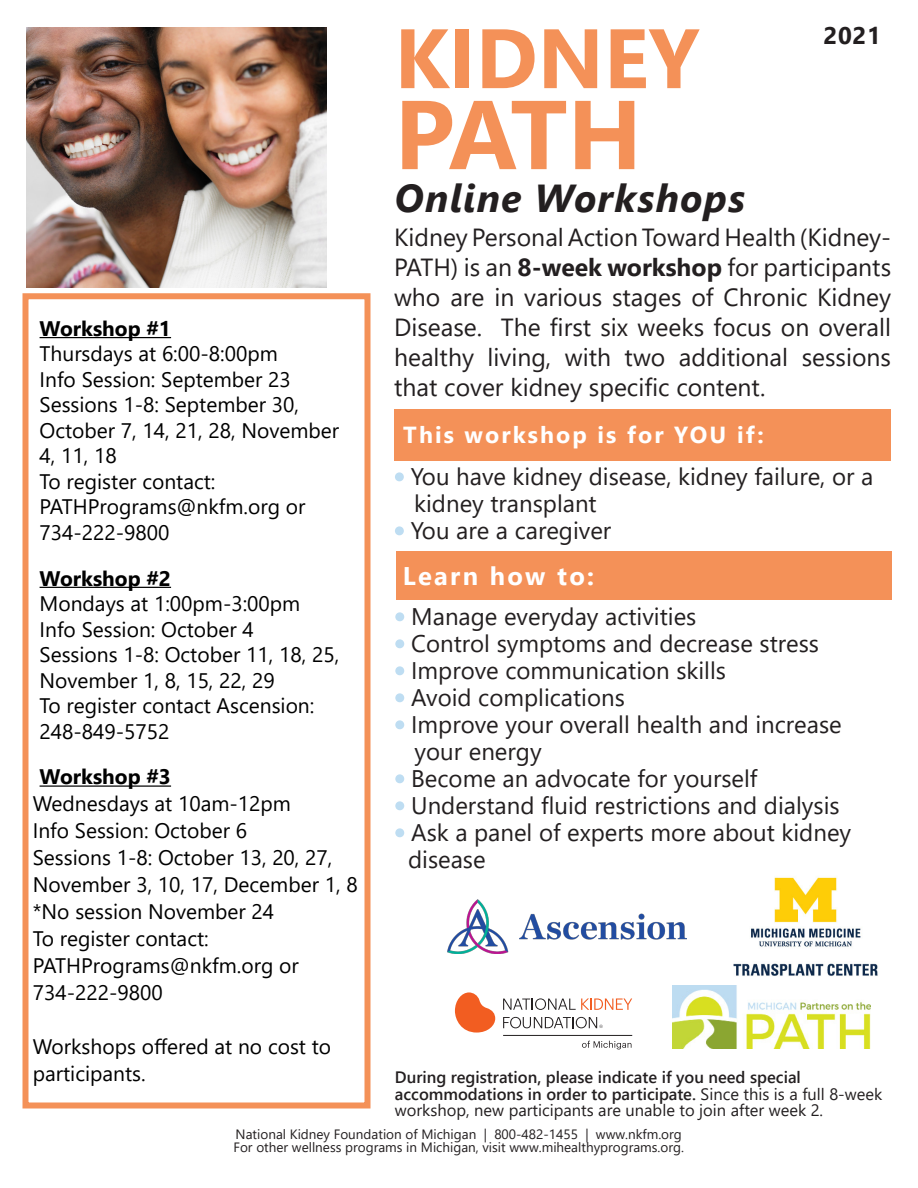
<style>
.page{position:relative;width:918px;height:1188px;background:#fff}
.page>*{position:absolute;margin:0;border:0;box-sizing:border-box;transform-origin:0 0}
.t1{font:700 97.5px "Segoe UI";color:#f49158}
.t2{font:700 84px "Segoe UI";color:#f49158}
.t3{font:italic 700 39px "Segoe UI";letter-spacing:.03em;color:#231f20}
.t4{font:700 25.5px "Segoe UI";letter-spacing:.09em;color:#fff}
.t5{font:24.75px/30px "Segoe UI";color:#231f20;text-align:justify}
.t6{font:24px/27px "Segoe UI";color:#231f20}
.t7{font:700 24px "Segoe UI";color:#231f20}
.t8{font:700 23.25px "Segoe UI";letter-spacing:.09em;color:#fff}
.t9{font:21px/25.5px "Segoe UI";color:#000}
.t10{font:700 21px "Segoe UI";color:#000}
.t11{font:600 16.5px/16.5px "Segoe UI";color:#231f20}
.t12{font:13.5px "Segoe UI";color:#231f20}
.s1{font-weight:700}
.s2{color:#beddf2}
.s3{font-weight:400}
</style>
<div class="page">
<hr style="left:40px;top:337px;width:131px;height:1px;background:#000">
<hr style="left:40px;top:587px;width:131px;height:1px;background:#000">
<hr style="left:40px;top:785px;width:131px;height:2px;background:#000">
<div style="left:22px;top:293px;width:348px;height:815px;border:6px solid #f49158"></div>
<svg style="left:395px;top:612px;width:10px;height:10px"></svg>
<svg style="left:395px;top:639px;width:10px;height:10px"></svg>
<svg style="left:395px;top:666px;width:10px;height:10px"></svg>
<svg style="left:395px;top:693px;width:10px;height:10px"></svg>
<svg style="left:395px;top:720px;width:10px;height:10px"></svg>
<svg style="left:395px;top:774px;width:10px;height:10px"></svg>
<svg style="left:395px;top:801px;width:10px;height:10px"></svg>
<svg style="left:395px;top:828px;width:10px;height:10px"></svg>
<div style="left:396px;top:552px;width:495px;height:48px;background:#f49158"></div>
<img style="left:26px;top:27px;width:300px;height:260px">
<div style="left:395px;top:409px;width:496px;height:51px;background:#f49158"></div>
<svg style="left:395px;top:472px;width:9px;height:10px"></svg>
<svg style="left:395px;top:526px;width:9px;height:10px"></svg>
<img style="left:672px;top:985px;width:198px;height:63px">
<img style="left:733px;top:877px;width:145px;height:99px">
<svg style="left:455px;top:992px;width:40px;height:41px"></svg>
<svg style="left:503px;top:998px;width:129px;height:12px"></svg>
<svg style="left:503px;top:1017px;width:100px;height:11px"></svg>
<hr style="left:503px;top:1035px;width:129px;height:1px;background:#231f20">
<svg style="left:582px;top:1041px;width:50px;height:8px"></svg>
<img style="left:448px;top:899px;width:238px;height:55px">
<p class="t2" style="left:394px;top:-9px;width:307px">KIDNEY</p>
<p class="t1" style="left:394px;top:56px;width:249px">PATH</p>
<p class="t3" style="left:394px;top:167px;width:352px">Online Workshops</p>
<p class="t7" style="left:824px;top:17px;width:59px">2021</p>
<p class="t5" style="left:394px;top:222px;width:499px">Kidney Personal Action Toward Health (Kidney-PATH) is an <span class="s1">8-week workshop</span> for participants who are in various stages of Chronic Kidney Disease. The first six weeks focus on overall healthy living, with two additional sessions that cover kidney specific content.</p>
<p class="t8" style="left:403px;top:416px;width:362px">This workshop is for YOU if:</p>
<p class="t6" style="left:414px;top:462px;width:461px;text-indent:-20px"><span class="s2">•</span> You have kidney disease, kidney failure, or a kidney transplant</p>
<p class="t6" style="left:395px;top:516px;width:218px"><span class="s2">•</span> You are a caregiver</p>
<p class="t9" style="left:40px;top:315px;width:240px"><span class="s1">Workshop #1<br></span>Thursdays at 6:00-8:00pm</p>
<p class="t9" style="left:40px;top:366px;width:253px">Info Session: September 23</p>
<p class="t9" style="left:40px;top:392px;width:301px">Sessions 1-8: September 30,<br>October 7, 14, 21, 28, November<br>4, 11, 18</p>
<p class="t9" style="left:40px;top:468px;width:267px">To register contact:<br>PATHPrograms@nkfm.org or</p>
<p class="t9" style="left:40px;top:519px;width:131px">734-222-9800</p>
<p class="t10" style="left:40px;top:561px;width:133px">Workshop #2</p>
<p class="t9" style="left:40px;top:590px;width:262px">Mondays at 1:00pm-3:00pm</p>
<p class="t9" style="left:40px;top:616px;width:216px">Info Session: October 4</p>
<p class="t9" style="left:40px;top:641px;width:301px">Sessions 1-8: October 11, 18, 25,<br>November 1, 8, 15, 22, 29</p>
<p class="t9" style="left:40px;top:692px;width:276px">To register contact Ascension:<br>248-849-5752</p>
<p class="t10" style="left:40px;top:760px;width:133px">Workshop #3</p>
<p class="t9" style="left:33px;top:791px;width:260px">Wednesdays at 10am-12pm</p>
<p class="t9" style="left:33px;top:818px;width:216px">Info Session: October 6</p>
<p class="t9" style="left:33px;top:844px;width:326px;line-height:27px">Sessions 1-8: October 13, 20, 27,<br>November 3, 10, 17, December 1, 8</p>
<p class="t9" style="left:33px;top:899px;width:243px">*No session November 24</p>
<p class="t9" style="left:33px;top:926px;width:177px">To register contact:</p>
<p class="t9" style="left:33px;top:953px;width:267px">PATHPrograms@nkfm.org or</p>
<p class="t9" style="left:33px;top:980px;width:131px">734-222-9800</p>
<p class="t9" style="left:33px;top:1033px;width:300px;line-height:27px">Workshops offered at no cost to participants.</p>
<p class="t4" style="left:403px;top:555px;width:193px">Learn how to:</p>
<p class="t6" style="left:395px;top:602px;width:303px"><span class="s2">•</span> Manage everyday activities</p>
<p class="t6" style="left:395px;top:629px;width:426px"><span class="s2">•</span> Control symptoms and decrease stress</p>
<p class="t6" style="left:395px;top:656px;width:333px"><span class="s2">•</span> Improve communication skills</p>
<p class="t6" style="left:395px;top:683px;width:232px"><span class="s2">•</span> Avoid complications</p>
<p class="t6" style="left:415px;top:710px;width:429px;text-indent:-20px"><span class="s2">•</span> Improve your overall health and increase your energy</p>
<p class="t6" style="left:395px;top:764px;width:364px"><span class="s2">•</span> Become an advocate for yourself</p>
<p class="t6" style="left:395px;top:791px;width:446px"><span class="s2">•</span> Understand fluid restrictions and dialysis</p>
<p class="t6" style="left:408px;top:818px;width:445px;text-indent:-13px"><span class="s2">•</span> Ask a panel of experts more about kidney disease</p>
<p class="t11" style="left:395px;top:1069px;width:489px">During registration, please indicate if you need special accommodations in order to participate. <span class="s3">Since this is a full 8-week workshop, new participants are unable to join after week 2.</span></p>
<p class="t12" style="left:236px;top:1123px;width:448px">National Kidney Foundation of Michigan | 800-482-1455 | www.nkfm.org</p>
<p class="t12" style="left:233px;top:1136px;width:452px">For other wellness programs in Michigan, visit www.mihealthyprograms.org.</p>
</div>
